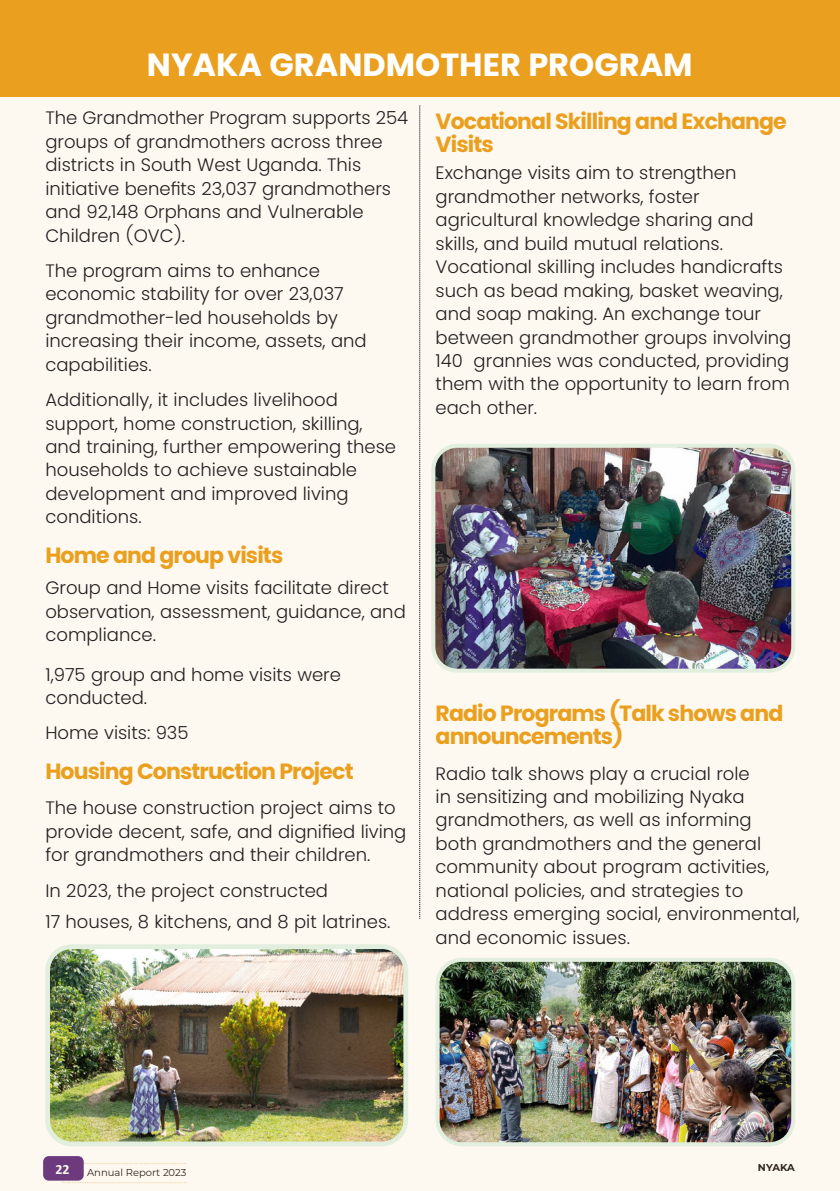
<style>
.page{position:relative;width:840px;height:1191px;background:#fff}
.page>*{position:absolute;margin:0;border:0;box-sizing:border-box;transform-origin:0 0}
.t1{font:700 32px "Poppins";color:#fff}
.t2{font:700 22px/23.4px "Poppins";letter-spacing:-.04em;color:#eaa01e}
.t3{font:300 18px/23.4px "Poppins";color:#231f20}
.t4{font:700 14px "Calibri";color:#fff}
.t5{font:10px "Montserrat";color:#231f20}
.t6{font:700 10px "Montserrat";letter-spacing:-.015em;color:#231f20}
</style>
<div class="page">
<div style="left:0;top:0;width:839px;height:1191px;background:#fdf8f0"></div>
<div style="left:0;top:0;width:839px;height:96px;background:#eaa01e"></div>
<img style="left:440px;top:962px;width:352px;height:181px">
<div style="left:435px;top:957px;width:359px;height:189px;border:4px solid #e3efde;border-radius:24px"></div>
<img style="left:51px;top:950px;width:351px;height:190px">
<div style="left:45px;top:944px;width:363px;height:202px;border:5px solid #e3efde;border-radius:24px"></div>
<img style="left:436px;top:447px;width:356px;height:223px">
<div style="left:431px;top:444px;width:363px;height:228px;border:4px solid #e3efde;border-radius:24px"></div>
<svg style="left:419px;top:105px;width:1px;height:813px"></svg>
<p class="t1" style="left:147px;top:47px;width:547px">NYAKA GRANDMOTHER PROGRAM</p>
<p class="t3" style="left:45px;top:106px;width:364px">The Grandmother Program supports 254 groups of grandmothers across three districts in South West Uganda. This initiative benefits 23,037 grandmothers and 92,148 Orphans and Vulnerable Children (OVC).</p>
<p class="t3" style="left:45px;top:259px;width:323px">The program aims to enhance economic stability for over 23,037 grandmother-led households by increasing their income, assets, and capabilities.</p>
<p class="t3" style="left:45px;top:388px;width:352px">Additionally, it includes livelihood support, home construction, skilling, and training, further empowering these households to achieve sustainable development and improved living conditions.</p>
<p class="t2" style="left:45px;top:543px;width:239px">Home and group visits</p>
<p class="t3" style="left:45px;top:576px;width:362px">Group and Home visits facilitate direct observation, assessment, guidance, and compliance.</p>
<p class="t3" style="left:45px;top:662px;width:297px">1,975 group and home visits were conducted.</p>
<p class="t3" style="left:45px;top:721px;width:145px">Home visits: 935</p>
<p class="t2" style="left:45px;top:759px;width:309px">Housing Construction Project</p>
<p class="t3" style="left:45px;top:796px;width:362px">The house construction project aims to provide decent, safe, and dignified living for grandmothers and their children.</p>
<p class="t3" style="left:45px;top:878px;width:284px">In 2023, the project constructed</p>
<p class="t3" style="left:45px;top:910px;width:346px">17 houses, 8 kitchens, and 8 pit latrines.</p>
<p class="t2" style="left:435px;top:109px;width:352px">Vocational Skilling and Exchange<br>Visits</p>
<p class="t3" style="left:435px;top:161px;width:357px">Exchange visits aim to strengthen grandmother networks, foster agricultural knowledge sharing and skills, and build mutual relations.<br>Vocational skilling includes handicrafts such as bead making, basket weaving, and soap making. An exchange tour between grandmother groups involving 140 grannies was conducted, providing them with the opportunity to learn from each other.</p>
<p class="t2" style="left:435px;top:701px;width:349px">Radio Programs (Talk shows and announcements)</p>
<p class="t3" style="left:435px;top:761px;width:365px">Radio talk shows play a crucial role<br>in sensitizing and mobilizing Nyaka grandmothers, as well as informing<br>both grandmothers and the general community about program activities, national policies, and strategies to address emerging social, environmental, and economic issues.</p>
<p class="t4" style="left:55px;top:1160px;width:16px">22</p>
<p class="t6" style="left:757px;top:1160px;width:38px">NYAKA</p>
<p class="t5" style="left:87px;top:1165px;width:101px">Annual Report 2023</p>
</div>
